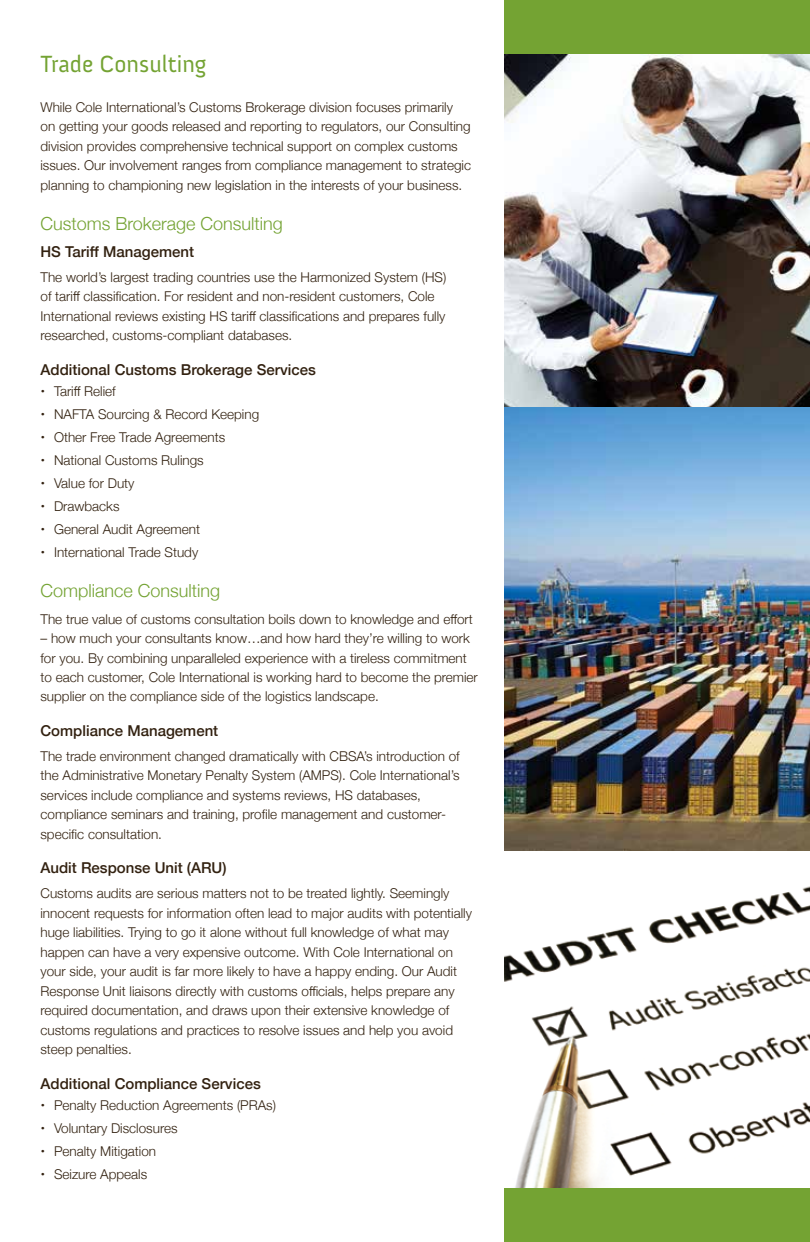
<style>
.page{position:relative;width:810px;height:1242px;background:#fff}
.page>*{position:absolute;margin:0;border:0;box-sizing:border-box;transform-origin:0 0}
.t1{font:24px "Anivers";color:#74a333}
.t2{font:300 18px "Helvetica Neue";color:#74a333}
.t3{font:500 15px "Helvetica Neue";color:#322110}
.t4{font:300 13.5px/19.5px "Helvetica Neue";color:#322110}
</style>
<div class="page">
<img style="left:504px;top:54px;width:306px;height:1134px">
<div style="left:504px;top:0;width:306px;height:54px;background:#74a333"></div>
<div style="left:504px;top:1188px;width:306px;height:54px;background:#74a333"></div>
<h1 class="t1" style="left:40px;top:51px;width:168px">Trade Consulting</h1>
<p class="t4" style="left:40px;top:97px;width:432px">While Cole International’s Customs Brokerage division focuses primarily on getting your goods released and reporting to regulators, our Consulting division provides comprehensive technical support on complex customs issues. Our involvement ranges from compliance management to strategic planning to championing new legislation in the interests of your business.</p>
<h2 class="t2" style="left:40px;top:209px;width:244px">Customs Brokerage Consulting</h2>
<p class="t3" style="left:40px;top:239px;width:155px">HS Tariff Management</p>
<p class="t4" style="left:40px;top:266px;width:407px">The world’s largest trading countries use the Harmonized System (HS) of tariff classification. For resident and non-resident customers, Cole International reviews existing HS tariff classifications and prepares fully researched, customs-compliant databases.</p>
<p class="t3" style="left:40px;top:357px;width:277px">Additional Customs Brokerage Services</p>
<p class="t4" style="left:54px;top:379px;width:207px;line-height:23px">Tariff Relief<br>NAFTA Sourcing &amp; Record Keeping<br>Other Free Trade Agreements<br>National Customs Rulings<br>Value for Duty<br>Drawbacks<br>General Audit Agreement<br>International Trade Study</p>
<h2 class="t2" style="left:40px;top:576px;width:181px">Compliance Consulting</h2>
<p class="t4" style="left:40px;top:608px;width:434px">The true value of customs consultation boils down to knowledge and effort</p>
<p class="t4" style="left:40px;top:628px;width:439px">– how much your consultants know…and how hard they’re willing to work for you. By combining unparalleled experience with a tireless commitment to each customer, Cole International is working hard to become the premier supplier on the compliance side of the logistics landscape.</p>
<p class="t3" style="left:40px;top:719px;width:179px">Compliance Management</p>
<p class="t4" style="left:40px;top:746px;width:421px">The trade environment changed dramatically with CBSA’s introduction of the Administrative Monetary Penalty System (AMPS). Cole International’s services include compliance and systems reviews, HS databases, compliance seminars and training, profile management and customer&shy;specific consultation.</p>
<p class="t3" style="left:40px;top:856px;width:188px">Audit Response Unit (ARU)</p>
<p class="t4" style="left:40px;top:883px;width:433px">Customs audits are serious matters not to be treated lightly. Seemingly innocent requests for information often lead to major audits with potentially huge liabilities. Trying to go it alone without full knowledge of what may happen can have a very expensive outcome. With Cole International on your side, your audit is far more likely to have a happy ending. Our Audit Response Unit liaisons directly with customs officials, helps prepare any required documentation, and draws upon their extensive knowledge of customs regulations and practices to resolve issues and help you avoid steep penalties.</p>
<p class="t3" style="left:40px;top:1071px;width:222px">Additional Compliance Services</p>
<p class="t4" style="left:54px;top:1093px;width:224px;line-height:23px">Penalty Reduction Agreements (PRAs)<br>Voluntary Disclosures<br>Penalty Mitigation<br>Seizure Appeals</p>
</div>
